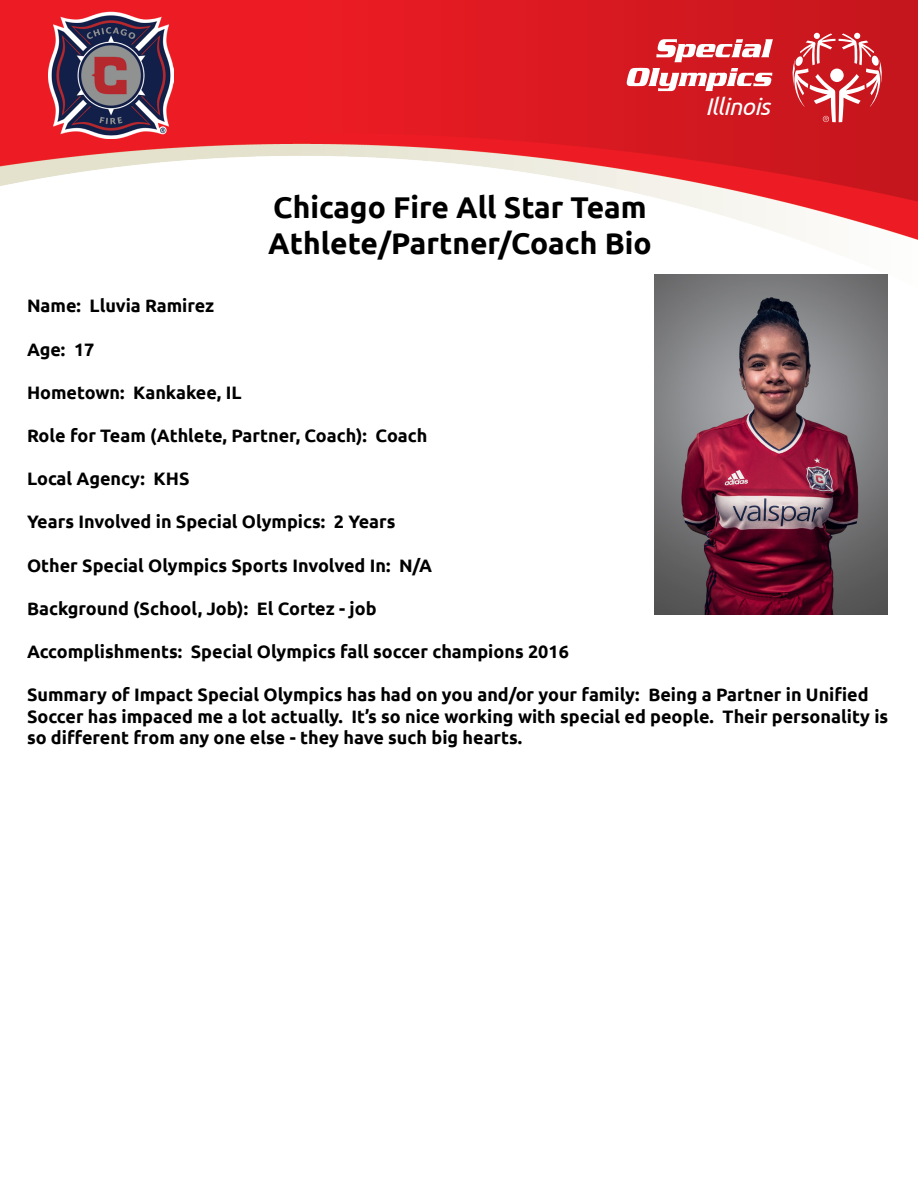
<style>
.page{position:relative;width:918px;height:1188px;background:#fff}
.page>*{position:absolute;margin:0;border:0;box-sizing:border-box;transform-origin:0 0}
.t1{font:700 30px/36px "Ubuntu";color:#000}
.t2{font:italic 24.15px "Ubuntu";letter-spacing:-.02em;color:#fff}
.t3{font:700 18px/21.6px "Ubuntu";color:#000}
</style>
<div class="page">
<img style="left:0;top:0;width:918px;height:242px">
<svg style="left:656px;top:39px;width:117px;height:23px"></svg>
<svg style="left:626px;top:68px;width:146px;height:23px"></svg>
<svg style="left:791px;top:33px;width:92px;height:89px"></svg>
<img style="left:48px;top:5px;width:126px;height:133px">
<img style="left:654px;top:274px;width:234px;height:341px">
<h1 class="t1" style="left:268px;top:189px;width:385px">Chicago Fire All Star Team<br>Athlete/Partner/Coach Bio</h1>
<h2 class="t2" style="left:706px;top:92px;width:66px">Illinois</h2>
<p class="t3" style="left:27px;top:295px;width:189px">Name: Lluvia Ramirez</p>
<p class="t3" style="left:27px;top:338px;width:69px">Age: 17</p>
<p class="t3" style="left:27px;top:381px;width:216px">Hometown: Kankakee, IL</p>
<p class="t3" style="left:27px;top:425px;width:402px">Role for Team (Athlete, Partner, Coach): Coach</p>
<p class="t3" style="left:27px;top:468px;width:164px">Local Agency: KHS</p>
<p class="t3" style="left:27px;top:511px;width:370px">Years Involved in Special Olympics: 2 Years</p>
<p class="t3" style="left:27px;top:554px;width:407px">Other Special Olympics Sports Involved In: N/A</p>
<p class="t3" style="left:27px;top:597px;width:351px">Background (School, Job): El Cortez - job</p>
<p class="t3" style="left:27px;top:641px;width:543px">Accomplishments: Special Olympics fall soccer champions 2016</p>
<p class="t3" style="left:27px;top:684px;width:863px">Summary of Impact Special Olympics has had on you and/or your family: Being a Partner in Unified<br>Soccer has impaced me a lot actually. It’s so nice working with special ed people. Their personality is so different from any one else - they have such big hearts.</p>
</div>
